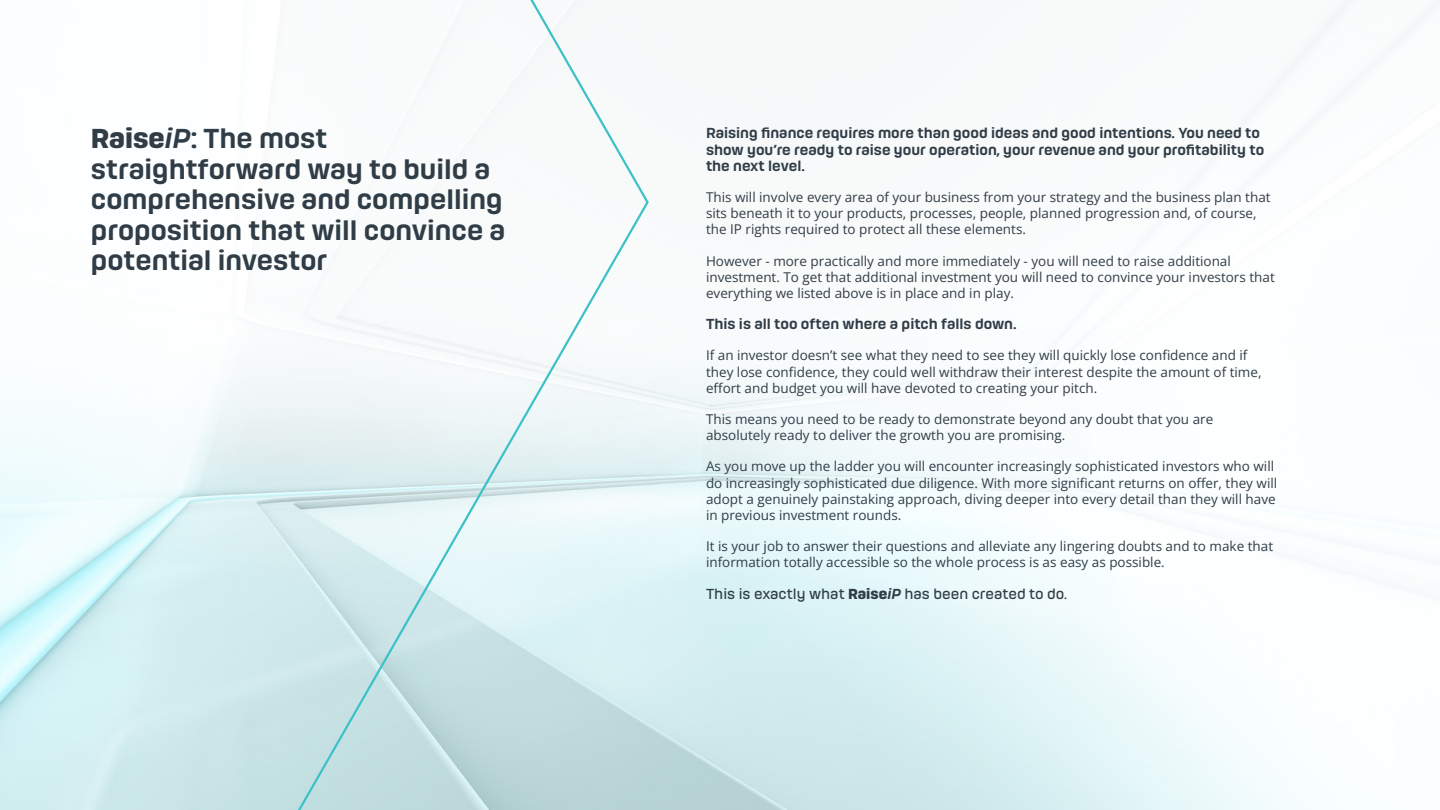
<style>
.page{position:relative;width:1440px;height:810px;background:#fff}
.page>*{position:absolute;margin:0;border:0;box-sizing:border-box;transform-origin:0 0}
.t1{font:500 25.5px/30.6px "Hong Kong";color:#303d47}
.t2{font:13.5px/16.2px "Open Sans";color:#303d47}
.t3{font:500 13.5px/16.2px "Hong Kong";color:#303d47}
.t4{font:13.5px "Hong Kong";color:#303d47}
.s1{font-weight:700}
.s2{font-style:italic}
.s3{font-weight:500;font-style:italic}
</style>
<div class="page">
<svg style="left:0;top:0;width:650px;height:810px"></svg>
<p class="t1" style="left:91px;top:122px;width:416px"><span class="s1">Raise</span><span class="s2">iP</span>: The most straightforward way to build a comprehensive and compelling proposition that will convince a potential investor</p>
<p class="t3" style="left:706px;top:124px;width:560px">Raising finance requires more than good ideas and good intentions. You need to show you’re ready to raise your operation, your revenue and your profitability to the next level.</p>
<p class="t2" style="left:706px;top:189px;width:566px">This will involve every area of your business from your strategy and the business plan that sits beneath it to your products, processes, people, planned progression and, of course, the IP rights required to protect all these elements.</p>
<p class="t2" style="left:706px;top:252px;width:570px">However - more practically and more immediately - you will need to raise additional investment. To get that additional investment you will need to convince your investors that everything we listed above is in place and in play.</p>
<p class="t3" style="left:706px;top:315px;width:312px">This is all too often where a pitch falls down.</p>
<p class="t2" style="left:706px;top:347px;width:557px">If an investor doesn’t see what they need to see they will quickly lose confidence and if they lose confidence, they could well withdraw their interest despite the amount of time, effort and budget you will have devoted to creating your pitch.</p>
<p class="t2" style="left:706px;top:411px;width:509px">This means you need to be ready to demonstrate beyond any doubt that you are absolutely ready to deliver the growth you are promising.</p>
<p class="t2" style="left:706px;top:458px;width:573px">As you move up the ladder you will encounter increasingly sophisticated investors who will do increasingly sophisticated due diligence. With more significant returns on offer, they will adopt a genuinely painstaking approach, diving deeper into every detail than they will have in previous investment rounds.</p>
<p class="t2" style="left:706px;top:538px;width:569px">It is your job to answer their questions and alleviate any lingering doubts and to make that information totally accessible so the whole process is as easy as possible.</p>
<p class="t4" style="left:706px;top:584px;width:363px">This is exactly what <span class="s1">Raise</span><span class="s3">iP</span> has been created to do.</p>
</div>
